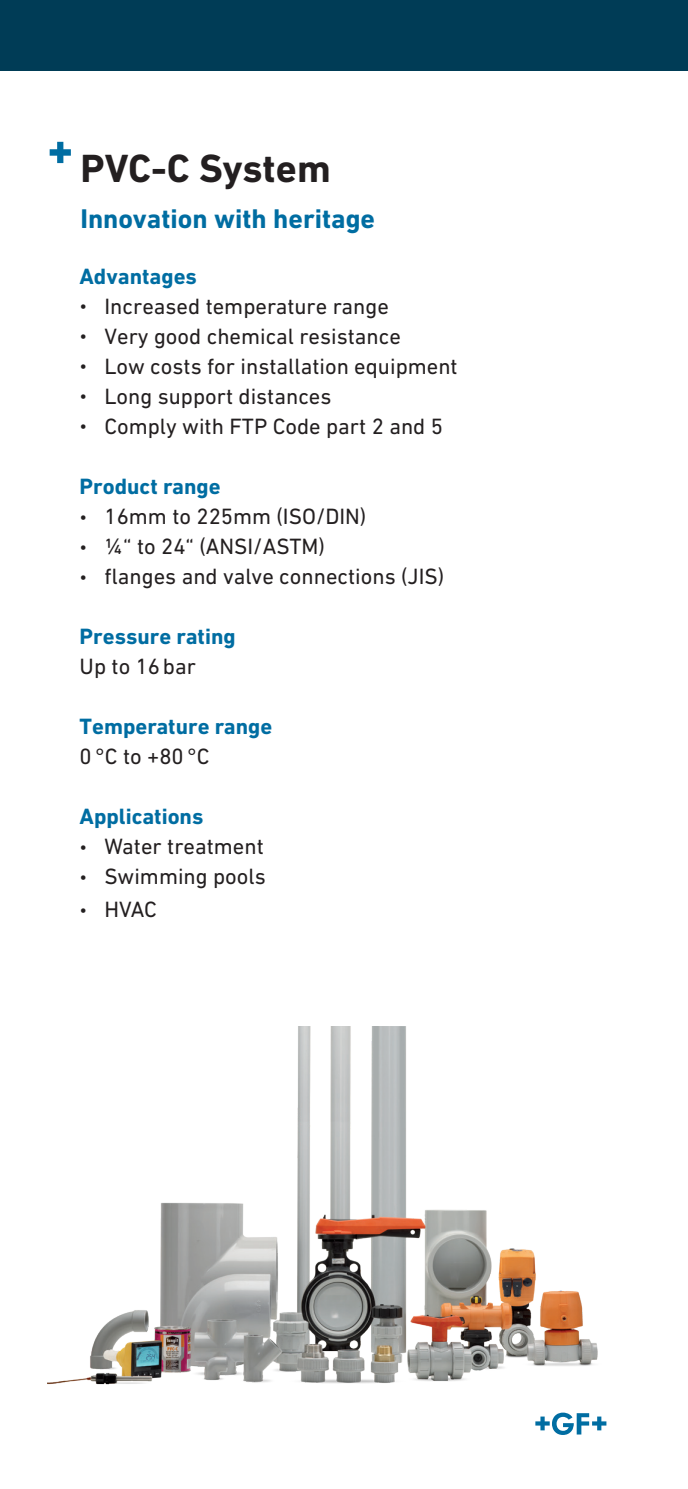
<style>
.page{position:relative;width:688px;height:1489px;background:#fff}
.page>*{position:absolute;margin:0;border:0;box-sizing:border-box;transform-origin:0 0}
.t1{font:700 40px "DIN Next W1 G";color:#231f20}
.t2{font:700 27.5px "DIN Next W1 G";color:#006da2}
.t3{font:22.5px "DIN Next W1 G";color:#231f20}
.t4{font:700 22.5px "DIN Next W1 G";color:#006da2}
.s1{font-size:17.5px}
</style>
<div class="page">
<img style="left:47px;top:1026px;width:551px;height:359px">
<svg style="left:50px;top:142px;width:21px;height:21px"></svg>
<svg style="left:535px;top:1412px;width:71px;height:22px"></svg>
<div style="left:0;top:0;width:687px;height:71px;background:#003c56"></div>
<h1 class="t1" style="left:80px;top:145px;width:252px">PVC-C System</h1>
<p class="t2" style="left:80px;top:203px;width:296px">Innovation with heritage</p>
<p class="t4" style="left:80px;top:263px;width:119px">Advantages</p>
<p class="t3" style="left:80px;top:293px;width:310px"><span class="s1">•</span> Increased temperature range</p>
<p class="t3" style="left:80px;top:323px;width:323px"><span class="s1">•</span> Very good chemical resistance</p>
<p class="t3" style="left:80px;top:353px;width:379px"><span class="s1">•</span> Low costs for installation equipment</p>
<p class="t3" style="left:80px;top:383px;width:253px"><span class="s1">•</span> Long support distances</p>
<p class="t3" style="left:80px;top:413px;width:365px"><span class="s1">•</span> Comply with FTP Code part 2 and 5</p>
<p class="t4" style="left:80px;top:473px;width:142px">Product range</p>
<p class="t3" style="left:80px;top:503px;width:288px"><span class="s1">•</span> 16mm to 225mm (ISO/DIN)</p>
<p class="t3" style="left:80px;top:533px;width:247px"><span class="s1">•</span> ¼“ to 24“ (ANSI/ASTM)</p>
<p class="t3" style="left:80px;top:563px;width:366px"><span class="s1">•</span> flanges and valve connections (JIS)</p>
<p class="t4" style="left:80px;top:623px;width:157px">Pressure rating</p>
<p class="t3" style="left:80px;top:653px;width:118px">Up to 16bar</p>
<p class="t4" style="left:80px;top:713px;width:194px">Temperature range</p>
<p class="t3" style="left:80px;top:743px;width:131px">0°C to +80°C</p>
<p class="t4" style="left:80px;top:803px;width:125px">Applications</p>
<p class="t3" style="left:80px;top:833px;width:186px"><span class="s1">•</span> Water treatment</p>
<p class="t3" style="left:80px;top:863px;width:188px"><span class="s1">•</span> Swimming pools</p>
<p class="t3" style="left:80px;top:896px;width:79px"><span class="s1">•</span> HVAC</p>
</div>
